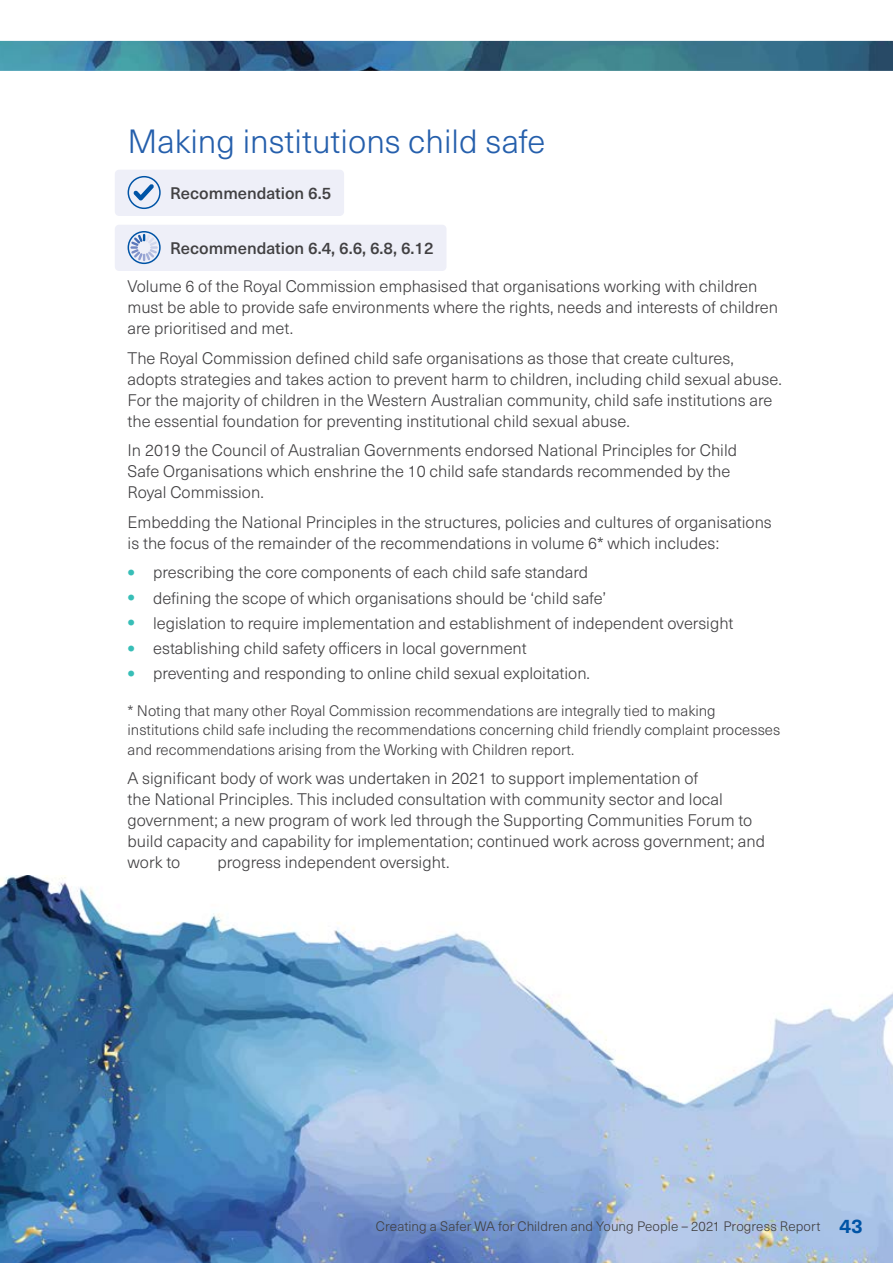
<style>
.page{position:relative;width:893px;height:1263px;background:#fff}
.page>*{position:absolute;margin:0;border:0;box-sizing:border-box;transform-origin:0 0}
.H2_Heading_-_Blue{font:300 33px "Neue Haas Unica W1 G";color:#255fac}
.Body_Text_-_11_14{font:300 16.5px/21px "Neue Haas Unica W1 G";color:#414042}
.Bullets_-_Green{font:300 16.5px "Neue Haas Unica W1 G";color:#414042}
.Progress_Report_-_Pr{font:500 16.5px "Neue Haas Unica W1 G";color:#414042}
.Note{font:300 15px/19.5px "Neue Haas Unica W1 G";color:#414042}
.t1{font:300 13.5px "Neue Haas Unica W1 G";letter-spacing:.005em;color:#414042}
.s1{font-weight:700;font-size:21px;color:#37beb7}
.s2{font-weight:700;font-size:19.5px;color:#0054a6}
</style>
<div class="page">
<img style="left:0;top:875px;width:893px;height:388px">
<img style="left:0;top:41px;width:893px;height:30px">
<div style="left:115px;top:170px;width:229px;height:46px;background:#eeeff8;border-radius:4px"></div>
<div style="left:115px;top:225px;width:331px;height:46px;background:#eeeff8;border-radius:4px"></div>
<div style="left:128px;top:176px;width:33px;height:33px;border:2px solid #0054a6;border-radius:50%"></div>
<svg style="left:133px;top:184px;width:21px;height:16px"></svg>
<div style="left:128px;top:231px;width:33px;height:33px;border:2px solid #0054a6;border-radius:50%"></div>
<svg style="left:130px;top:234px;width:28px;height:27px"></svg>
<p class="H2_Heading_-_Blue" style="left:128px;top:117px;width:419px">Making institutions child safe</p>
<p class="Progress_Report_-_Pr" style="left:170px;top:181px;width:163px">Recommendation 6.5</p>
<p class="Progress_Report_-_Pr" style="left:170px;top:236px;width:265px">Recommendation 6.4, 6.6, 6.8, 6.12</p>
<p class="Body_Text_-_11_14" style="left:128px;top:275px;width:652px">Volume 6 of the Royal Commission emphasised that organisations working with children must be able to provide safe environments where the rights, needs and interests of children are prioritised and met.</p>
<p class="Body_Text_-_11_14" style="left:128px;top:347px;width:656px">The Royal Commission defined child safe organisations as those that create cultures, adopts strategies and takes action to prevent harm to children, including child sexual abuse.<br>For the majority of children in the Western Australian community, child safe institutions are the essential foundation for preventing institutional child sexual abuse.</p>
<p class="Body_Text_-_11_14" style="left:128px;top:439px;width:611px">In 2019 the Council of Australian Governments endorsed National Principles for Child<br>Safe Organisations which enshrine the 10 child safe standards recommended by the<br>Royal Commission.</p>
<p class="Body_Text_-_11_14" style="left:128px;top:511px;width:646px">Embedding the National Principles in the structures, policies and cultures of organisations is the focus of the remainder of the recommendations in volume 6* which includes:</p>
<p class="Bullets_-_Green" style="left:128px;top:560px;width:462px"><span class="s1">•</span> prescribing the core components of each child safe standard</p>
<p class="Bullets_-_Green" style="left:128px;top:586px;width:480px"><span class="s1">•</span> defining the scope of which organisations should be ‘child safe’</p>
<p class="Bullets_-_Green" style="left:128px;top:611px;width:607px"><span class="s1">•</span> legislation to require implementation and establishment of independent oversight</p>
<p class="Bullets_-_Green" style="left:128px;top:636px;width:401px"><span class="s1">•</span> establishing child safety officers in local government</p>
<p class="Bullets_-_Green" style="left:128px;top:661px;width:464px"><span class="s1">•</span> preventing and responding to online child sexual exploitation.</p>
<p class="Note" style="left:128px;top:700px;width:654px">* Noting that many other Royal Commission recommendations are integrally tied to making institutions child safe including the recommendations concerning child friendly complaint processes and recommendations arising from the Working with Children report.</p>
<p class="Body_Text_-_11_14" style="left:128px;top:767px;width:639px">A significant body of work was undertaken in 2021 to support implementation of<br>the National Principles. This included consultation with community sector and local government; a new program of work led through the Supporting Communities Forum to build capacity and capability for implementation; continued work across government; and work to</p>
<p class="Body_Text_-_11_14" style="left:218px;top:851px;width:233px">progress independent oversight.</p>
<p class="t1" style="left:376px;top:1216px;width:488px">Creating a Safer WA for Children and Young People – 2021 Progress Report <span class="s2">43</span></p>
</div>
